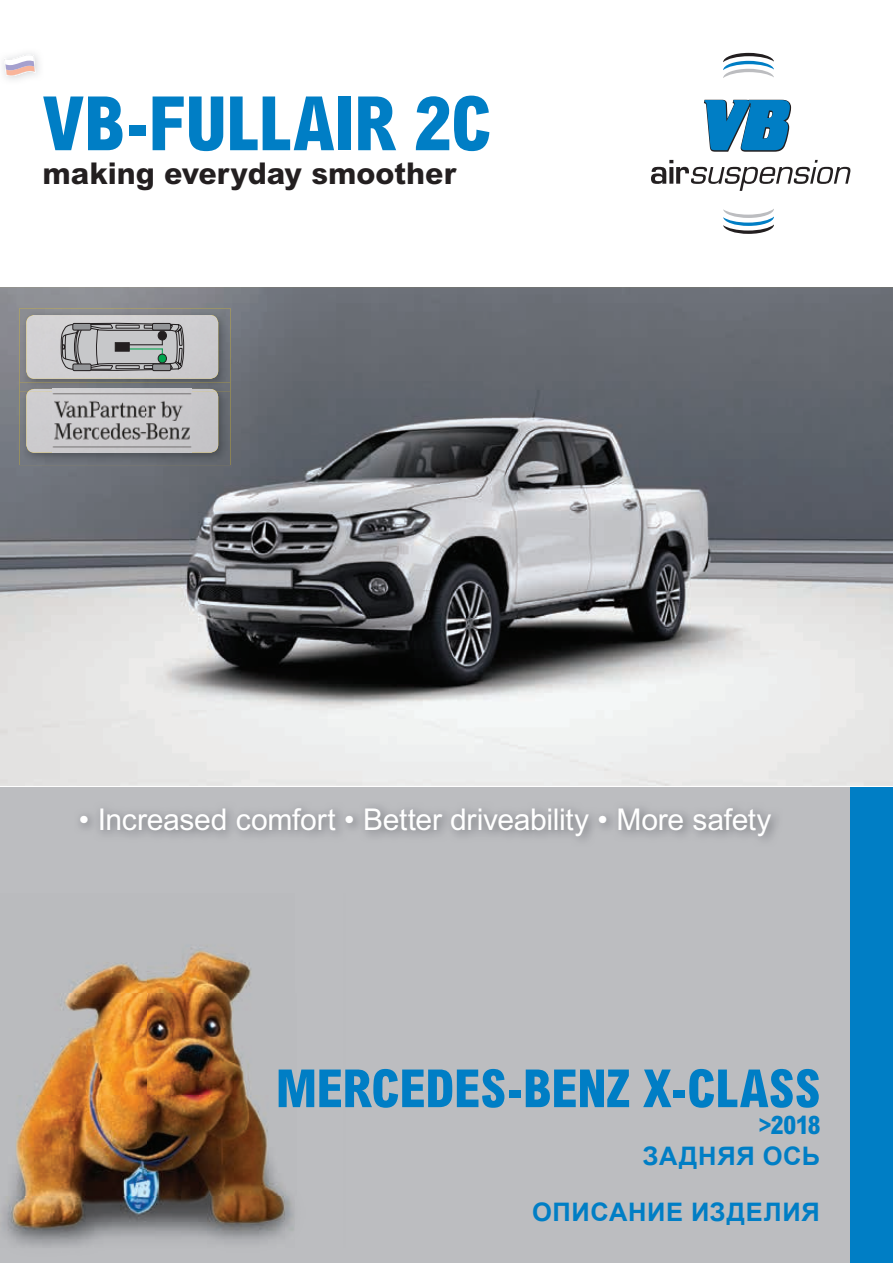
<style>
.page{position:relative;width:893px;height:1263px;background:#fff}
.page>*{position:absolute;margin:0;border:0;box-sizing:border-box;transform-origin:0 0}
.t1{font:800 condensed 75px "Arial MT Std";letter-spacing:-.01em;color:#007ec5}
.t2{font:800 condensed 52.5px "Arial MT Std";letter-spacing:-.005em;color:#007ec5}
.t3{font:30px "Arial MT Std";letter-spacing:-.01em;color:#fff}
.t4{font:800 30px "Arial MT Std";color:#231f20}
.t5{font:700 25.5px "Arial";letter-spacing:.025em;color:#007ec5}
.t6{font:800 condensed 25.5px "Arial MT Std";color:#007ec5}
</style>
<div class="page">
<div style="left:0;top:787px;width:893px;height:476px;background:#bcbdc0"></div>
<div style="left:850px;top:787px;width:43px;height:476px;background:#007ec5"></div>
<img style="left:0;top:948px;width:294px;height:300px">
<svg style="left:723px;top:53px;width:51px;height:25px"></svg>
<svg style="left:723px;top:209px;width:51px;height:25px"></svg>
<svg style="left:651px;top:160px;width:200px;height:31px"></svg>
<svg style="left:704px;top:100px;width:87px;height:52px;background:#2e8cc1"></svg>
<img style="left:0;top:287px;width:893px;height:499px">
<svg style="left:4px;top:55px;width:32px;height:21px"></svg>
<img style="left:19px;top:308px;width:211px;height:74px">
<div style="left:26px;top:315px;width:192px;height:64px;background:#d1cfd1"></div>
<svg style="left:61px;top:322px;width:123px;height:50px;background:#a0a0a2"></svg>
<hr style="left:129px;top:344px;width:33px;height:1px;background:#231f20">
<hr style="left:129px;top:348px;width:33px;height:1px;background:#00a54f">
<div style="left:158px;top:354px;width:8px;height:9px;background:#00a54f;border-radius:50%"></div>
<div style="left:158px;top:354px;width:9px;height:9px;border:1px solid #231f20;border-radius:50%"></div>
<div style="left:115px;top:343px;width:14px;height:8px;background:#231f20"></div>
<img style="left:19px;top:391px;width:211px;height:74px">
<img style="left:19px;top:382px;width:211px;height:9px">
<div style="left:26px;top:391px;width:192px;height:62px;background:#cbc7ca"></div>
<img style="left:29px;top:389px;width:187px;height:2px">
<img style="left:53px;top:389px;width:139px;height:64px">
<h1 class="t1" style="left:43px;top:78px;width:451px">VB-FULLAIR 2C</h1>
<p class="t4" style="left:43px;top:155px;width:415px">making everyday smoother</p>
<p class="t3" style="left:79px;top:802px;width:694px">• Increased comfort • Better driveability • More safety</p>
<h2 class="t2" style="left:276px;top:1056px;width:546px">MERCEDES-BENZ X-CLASS</h2>
<p class="t6" style="left:759px;top:1109px;width:63px">&gt;2018</p>
<p class="t5" style="left:643px;top:1137px;width:179px">ЗАДНЯЯ ОСЬ</p>
<p class="t5" style="left:532px;top:1194px;width:289px">ОПИСАНИЕ ИЗДЕЛИЯ</p>
</div>
